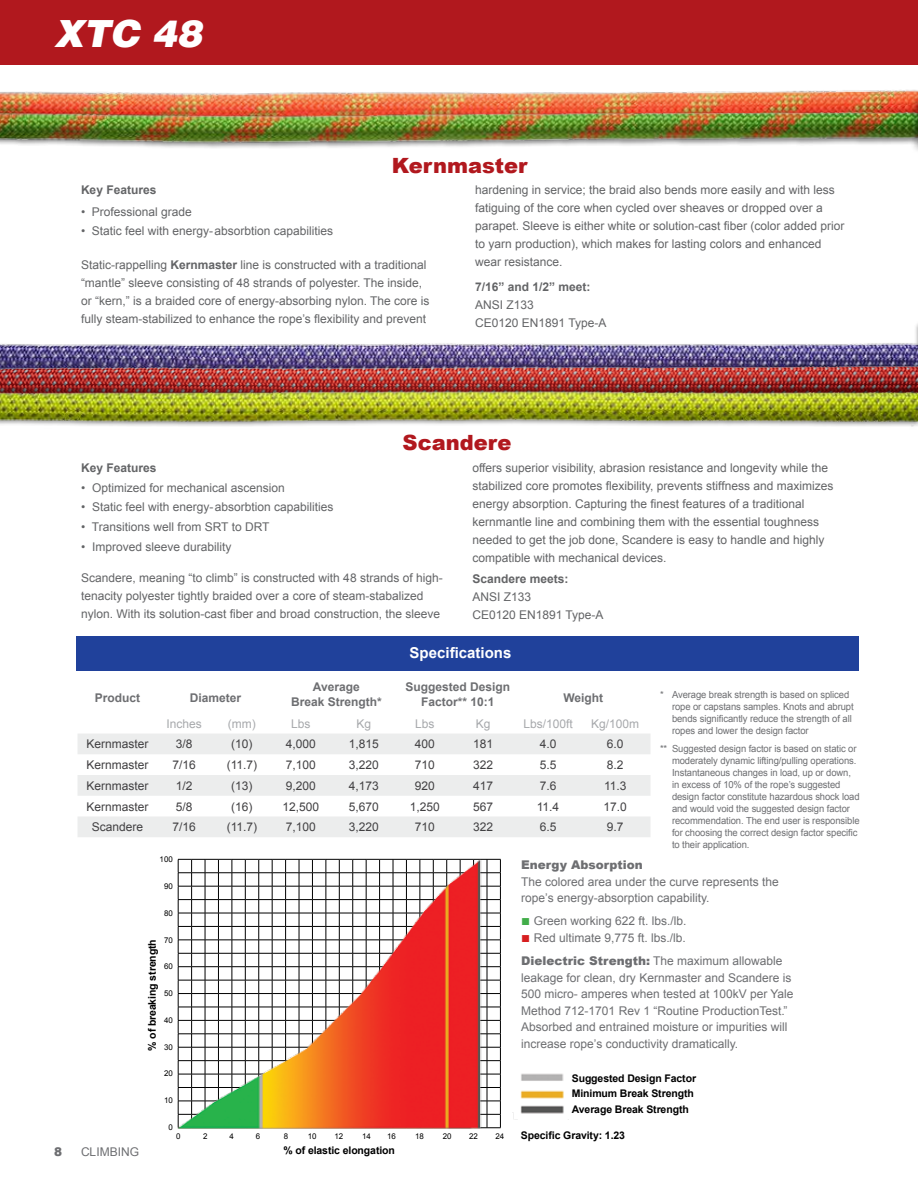
<style>
.page{position:relative;width:918px;height:1188px;background:#fff}
.page>*{position:absolute;margin:0;border:0;box-sizing:border-box;transform-origin:0 0}
.t1{font:37.5px "Airbus Special";color:#fff}
.t2{font:900 21px "Arial";color:#b1181e}
.t3{font:700 15px "Arial";color:#fff}
.t4{font:12px/18px "Arial";color:#636466}
.t5{font:12px/16.5px "Arial";color:#6d6e71}
.t6{font:12px "Arial";color:#414042}
.t7{font:700 12px "Arial";color:#6d6e71}
.t8{font:700 12px "Arial";color:#636466}
.t9{font:12px "Arial";color:#a7a9ac}
.t10{font:900 12px "Arial";color:#6d6e71}
.t11{font:700 10.5px/15.8px "Arial";letter-spacing:-.01em;color:#000}
.t12{font:9.75px/12px "Arial";letter-spacing:-.01em;color:#6d6e71}
.t13{font:7.95px "Arial";color:#000}
.s1{font-weight:700}
.s2{font-size:15px;color:#41ad49}
.s3{font-size:15px;color:#d71e20}
.s4{font-weight:900}
</style>
<div class="page">
<div style="left:0;top:0;width:918px;height:65px;background:#b1181e"></div>
<svg style="left:78px;top:734px;width:572px;height:103px;fill:#eceded"></svg>
<img style="left:0;top:343px;width:918px;height:16px">
<img style="left:0;top:359px;width:918px;height:30px">
<div style="left:0;top:389px;width:918px;height:43px;background:#000;opacity:.44"></div>
<img style="left:0;top:390px;width:918px;height:42px">
<div style="left:76px;top:636px;width:784px;height:35px;background:#20419b"></div>
<img style="left:512px;top:1073px;width:52px;height:46px">
<img style="left:177px;top:858px;width:324px;height:271px">
<img style="left:0;top:90px;width:918px;height:14px">
<img style="left:0;top:104px;width:910px;height:44px">
<div style="left:910px;top:92px;width:8px;height:68px;background:#000;opacity:.45"></div>
<hr style="left:914px;top:320px;width:4px;height:38px;background:#000;opacity:.44">
<h1 class="t1" style="left:54px;top:12px;width:149px">XTC 48</h1>
<h2 class="t2" style="left:392px;top:150px;width:137px">Kernmaster</h2>
<p class="t8" style="left:81px;top:182px;width:77px">Key Features</p>
<p class="t4" style="left:81px;top:203px;width:112px">• Professional grade</p>
<p class="t4" style="left:81px;top:222px;width:254px">• Static feel with energy-absorbtion capabilities</p>
<p class="t4" style="left:81px;top:256px;width:350px">Static-rappelling <span class="s1">Kernmaster</span> line is constructed with a traditional “mantle” sleeve consisting of 48 strands of polyester. The inside, or “kern,” is a braided core of energy-absorbing nylon. The core is fully steam-stabilized to enhance the rope’s flexibility and prevent</p>
<p class="t4" style="left:475px;top:181px;width:371px">hardening in service; the braid also bends more easily and with less fatiguing of the core when cycled over sheaves or dropped over a parapet. Sleeve is either white or solution-cast fiber (color added prior to yarn production), which makes for lasting colors and enhanced wear resistance.</p>
<p class="t8" style="left:475px;top:279px;width:117px">7/16” and 1/2” meet:</p>
<p class="t4" style="left:475px;top:296px;width:133px">ANSI Z133<br>CE0120 EN1891 Type-A</p>
<h2 class="t2" style="left:403px;top:427px;width:110px">Scandere</h2>
<p class="t8" style="left:81px;top:460px;width:77px">Key Features</p>
<p class="t4" style="left:81px;top:479px;width:205px">• Optimized for mechanical ascension</p>
<p class="t4" style="left:81px;top:498px;width:254px">• Static feel with energy-absorbtion capabilities</p>
<p class="t4" style="left:81px;top:518px;width:190px">• Transitions well from SRT to DRT</p>
<p class="t4" style="left:81px;top:538px;width:152px">• Improved sleeve durability</p>
<p class="t4" style="left:81px;top:569px;width:363px">Scandere, meaning “to climb” is constructed with 48 strands of high&shy;tenacity polyester tightly braided over a core of steam-stabalized nylon. With its solution-cast fiber and broad construction, the sleeve</p>
<p class="t4" style="left:472px;top:459px;width:363px">offers superior visibility, abrasion resistance and longevity while the stabilized core promotes flexibility, prevents stiffness and maximizes energy absorption. Capturing the finest features of a traditional kernmantle line and combining them with the essential toughness needed to get the job done, Scandere is easy to handle and highly compatible with mechanical devices.</p>
<p class="t8" style="left:472px;top:571px;width:98px">Scandere meets:</p>
<p class="t4" style="left:472px;top:588px;width:133px">ANSI Z133<br>CE0120 EN1891 Type-A</p>
<p class="t10" style="left:54px;top:1143px;width:10px">8</p>
<p class="t7" style="left:95px;top:689px;width:47px">Product</p>
<p class="t7" style="left:190px;top:689px;width:53px">Diameter</p>
<p class="t3" style="left:410px;top:643px;width:103px">Specifications</p>
<p class="t7" style="left:313px;top:678px;width:48px">Average</p>
<p class="t7" style="left:406px;top:678px;width:106px">Suggested Design</p>
<p class="t7" style="left:291px;top:694px;width:92px">Break Strength*</p>
<p class="t7" style="left:421px;top:694px;width:75px">Factor** 10:1</p>
<p class="t7" style="left:563px;top:689px;width:41px">Weight</p>
<p class="t9" style="left:166px;top:715px;width:37px">Inches</p>
<p class="t9" style="left:228px;top:715px;width:29px">(mm)</p>
<p class="t9" style="left:291px;top:715px;width:21px">Lbs</p>
<p class="t9" style="left:357px;top:715px;width:16px">Kg</p>
<p class="t9" style="left:415px;top:715px;width:21px">Lbs</p>
<p class="t9" style="left:476px;top:715px;width:16px">Kg</p>
<p class="t9" style="left:523px;top:715px;width:51px">Lbs/100ft</p>
<p class="t9" style="left:591px;top:715px;width:50px">Kg/100m</p>
<p class="t6" style="left:87px;top:736px;width:64px">Kernmaster</p>
<p class="t6" style="left:176px;top:736px;width:18px">3/8</p>
<p class="t6" style="left:231px;top:736px;width:23px">(10)</p>
<p class="t6" style="left:286px;top:736px;width:32px">4,000</p>
<p class="t6" style="left:349px;top:736px;width:32px">1,815</p>
<p class="t6" style="left:415px;top:736px;width:22px">400</p>
<p class="t6" style="left:473px;top:736px;width:22px">181</p>
<p class="t6" style="left:540px;top:736px;width:18px">4.0</p>
<p class="t6" style="left:607px;top:736px;width:18px">6.0</p>
<p class="t6" style="left:87px;top:757px;width:64px">Kernmaster</p>
<p class="t6" style="left:172px;top:757px;width:25px">7/16</p>
<p class="t6" style="left:227px;top:757px;width:32px">(11.7)</p>
<p class="t6" style="left:286px;top:757px;width:32px">7,100</p>
<p class="t6" style="left:349px;top:757px;width:32px">3,220</p>
<p class="t6" style="left:415px;top:757px;width:22px">710</p>
<p class="t6" style="left:473px;top:757px;width:22px">322</p>
<p class="t6" style="left:540px;top:757px;width:18px">5.5</p>
<p class="t6" style="left:607px;top:757px;width:18px">8.2</p>
<p class="t6" style="left:87px;top:778px;width:64px">Kernmaster</p>
<p class="t6" style="left:176px;top:778px;width:18px">1/2</p>
<p class="t6" style="left:231px;top:778px;width:23px">(13)</p>
<p class="t6" style="left:286px;top:778px;width:32px">9,200</p>
<p class="t6" style="left:349px;top:778px;width:32px">4,173</p>
<p class="t6" style="left:415px;top:778px;width:22px">920</p>
<p class="t6" style="left:473px;top:778px;width:22px">417</p>
<p class="t6" style="left:540px;top:778px;width:18px">7.6</p>
<p class="t6" style="left:604px;top:778px;width:24px">11.3</p>
<p class="t6" style="left:87px;top:798px;width:64px">Kernmaster</p>
<p class="t6" style="left:176px;top:798px;width:18px">5/8</p>
<p class="t6" style="left:231px;top:798px;width:23px">(16)</p>
<p class="t6" style="left:282px;top:798px;width:38px">12,500</p>
<p class="t6" style="left:349px;top:798px;width:32px">5,670</p>
<p class="t6" style="left:410px;top:798px;width:32px">1,250</p>
<p class="t6" style="left:473px;top:798px;width:22px">567</p>
<p class="t6" style="left:537px;top:798px;width:24px">11.4</p>
<p class="t6" style="left:604px;top:798px;width:25px">17.0</p>
<p class="t6" style="left:92px;top:819px;width:53px">Scandere</p>
<p class="t6" style="left:172px;top:819px;width:25px">7/16</p>
<p class="t6" style="left:227px;top:819px;width:32px">(11.7)</p>
<p class="t6" style="left:286px;top:819px;width:32px">7,100</p>
<p class="t6" style="left:349px;top:819px;width:32px">3,220</p>
<p class="t6" style="left:415px;top:819px;width:22px">710</p>
<p class="t6" style="left:473px;top:819px;width:22px">322</p>
<p class="t6" style="left:540px;top:819px;width:18px">6.5</p>
<p class="t6" style="left:607px;top:819px;width:18px">9.7</p>
<p class="t12" style="left:672px;top:688px;width:183px;text-indent:-12px">* Average break strength is based on spliced rope or capstans samples. Knots and abrupt bends significantly reduce the strength of all ropes and lower the design factor</p>
<p class="t12" style="left:672px;top:743px;width:189px;text-indent:-12px">** Suggested design factor is based on static or moderately dynamic lifting/pulling operations.<br>Instantaneous changes in load, up or down, in excess of 10% of the rope’s suggested design factor constitute hazardous shock load and would void the suggested design factor recommendation. The end user is responsible for choosing the correct design factor specific to their application.</p>
<p class="t5" style="left:81px;top:1144px;width:60px">CLIMBING</p>
<p class="t13" style="left:160px;top:854px;width:15px">100</p>
<p class="t13" style="left:164px;top:881px;width:10px">90</p>
<p class="t13" style="left:164px;top:908px;width:10px">80</p>
<p class="t13" style="left:164px;top:935px;width:10px">70</p>
<p class="t13" style="left:164px;top:961px;width:10px">60</p>
<p class="t13" style="left:164px;top:988px;width:10px">50</p>
<p class="t13" style="left:164px;top:1015px;width:10px">40</p>
<p class="t13" style="left:164px;top:1042px;width:10px">30</p>
<p class="t13" style="left:164px;top:1068px;width:10px">20</p>
<p class="t13" style="left:164px;top:1095px;width:10px">10</p>
<p class="t13" style="left:168px;top:1122px;width:6px">0</p>
<p class="t11" style="left:145px;top:1051px;width:113px;rotate:-90deg">% of breaking strength</p>
<p class="t13" style="left:176px;top:1131px;width:6px">0</p>
<p class="t13" style="left:203px;top:1131px;width:6px">2</p>
<p class="t13" style="left:229px;top:1131px;width:6px">4</p>
<p class="t13" style="left:256px;top:1131px;width:6px">6</p>
<p class="t13" style="left:284px;top:1131px;width:6px">8</p>
<p class="t13" style="left:308px;top:1131px;width:10px">10</p>
<p class="t13" style="left:334px;top:1131px;width:10px">12</p>
<p class="t13" style="left:362px;top:1131px;width:10px">14</p>
<p class="t13" style="left:387px;top:1131px;width:10px">16</p>
<p class="t13" style="left:415px;top:1131px;width:10px">18</p>
<p class="t13" style="left:443px;top:1131px;width:10px">20</p>
<p class="t13" style="left:469px;top:1131px;width:10px">22</p>
<p class="t13" style="left:496px;top:1131px;width:10px">24</p>
<p class="t11" style="left:283px;top:1143px;width:113px">% of elastic elongation</p>
<p class="t10" style="left:521px;top:856px;width:123px">Energy Absorption</p>
<p class="t5" style="left:521px;top:873px;width:259px">The colored area under the curve represents the rope’s energy-absorption capability.</p>
<p class="t5" style="left:521px;top:913px;width:167px"><span class="s2">■</span> Green working 622 ft. lbs./lb.</p>
<p class="t5" style="left:521px;top:926px;width:263px;line-height:23.2px"><span class="s3">■</span> Red ultimate 9,775 ft. lbs./lb.<br><span class="s4">Dielectric Strength:</span> The maximum allowable</p>
<p class="t5" style="left:521px;top:969px;width:274px">leakage for clean, dry Kernmaster and Scandere is 500 micro- amperes when tested at 100kV per Yale Method 712-1701 Rev 1 “Routine ProductionTest.” Absorbed and entrained moisture or impurities will increase rope’s conductivity dramatically.</p>
<p class="t11" style="left:572px;top:1070px;width:126px">Suggested Design Factor<br>Minimum Break Strength<br>Average Break Strength</p>
<p class="t11" style="left:521px;top:1127px;width:106px">Specific Gravity: 1.23</p>
</div>
